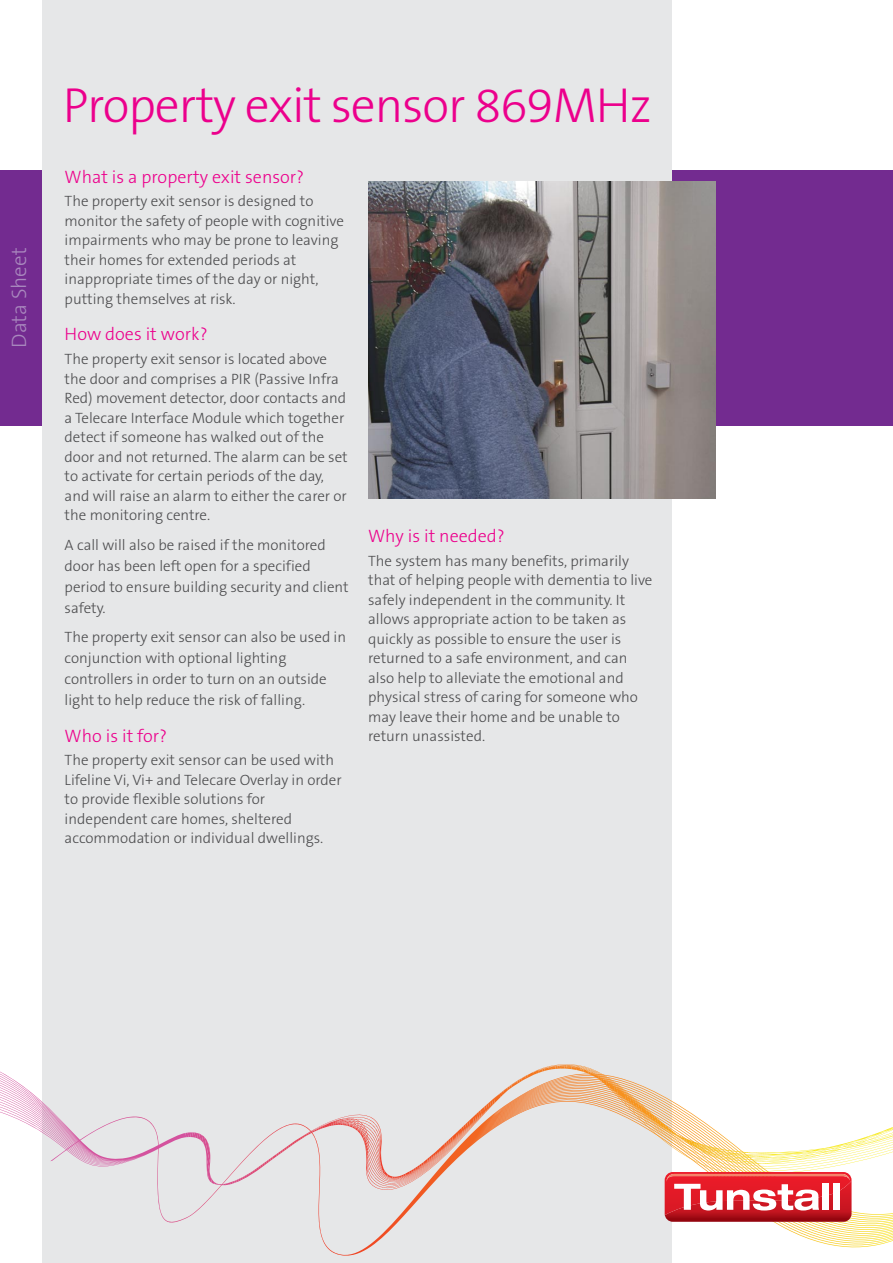
<style>
.page{position:relative;width:893px;height:1263px;background:#fff}
.page>*{position:absolute;margin:0;border:0;box-sizing:border-box;transform-origin:0 0}
.t1{font:300 49.5px "The Sans B W3";letter-spacing:-.02em;color:#ec008c}
.t2{font:300 21px "The Sans B W3";color:#a988be}
.t3{font:300 18px "The Sans B W3";color:#ec008c}
.t4{font:300 15px/19.5px "The Sans B W3";color:#4c4c4e}
</style>
<div class="page">
<div style="left:0;top:170px;width:893px;height:255px;background:#732b90"></div>
<div style="left:43px;top:0;width:629px;height:1263px;background:#e6e7e8"></div>
<svg style="left:532px;top:1065px;width:361px;height:98px"></svg>
<svg style="left:665px;top:1172px;width:186px;height:50px"></svg>
<div style="left:823px;top:1183px;width:6px;height:27px;background:#fff"></div>
<div style="left:833px;top:1183px;width:7px;height:27px;background:#fff"></div>
<img style="left:368px;top:181px;width:347px;height:318px">
<h2 class="t2" style="left:11px;top:348px;width:101px;rotate:-90deg">Data Sheet</h2>
<h1 class="t1" style="left:63px;top:86px;width:590px">Property exit sensor 869MHz</h1>
<p class="t3" style="left:65px;top:169px;width:241px">What is a property exit sensor?</p>
<p class="t4" style="left:65px;top:193px;width:281px">The property exit sensor is designed to monitor the safety of people with cognitive impairments who may be prone to leaving their homes for extended periods at inappropriate times of the day or night, putting themselves at risk.</p>
<p class="t3" style="left:65px;top:327px;width:144px">How does it work?</p>
<p class="t4" style="left:65px;top:351px;width:285px">The property exit sensor is located above the door and comprises a PIR (Passive Infra Red) movement detector, door contacts and a Telecare Interface Module which together detect if someone has walked out of the door and not returned. The alarm can be set to activate for certain periods of the day, and will raise an alarm to either the carer or the monitoring centre.</p>
<p class="t4" style="left:65px;top:536px;width:285px;line-height:21px">A call will also be raised if the monitored door has been left open for a specified period to ensure building security and client safety.</p>
<p class="t4" style="left:65px;top:628px;width:283px;line-height:21px">The property exit sensor can also be used in conjunction with optional lighting controllers in order to turn on an outside light to help reduce the risk of falling.</p>
<p class="t3" style="left:65px;top:728px;width:104px">Who is it for?</p>
<p class="t4" style="left:65px;top:752px;width:279px">The property exit sensor can be used with Lifeline Vi, Vi+ and Telecare Overlay in order to provide flexible solutions for independent care homes, sheltered accommodation or individual dwellings.</p>
<p class="t3" style="left:368px;top:529px;width:138px">Why is it needed?</p>
<p class="t4" style="left:368px;top:553px;width:286px">The system has many benefits, primarily that of helping people with dementia to live safely independent in the community. It allows appropriate action to be taken as quickly as possible to ensure the user is returned to a safe environment, and can also help to alleviate the emotional and physical stress of caring for someone who may leave their home and be unable to return unassisted.</p>
</div>
